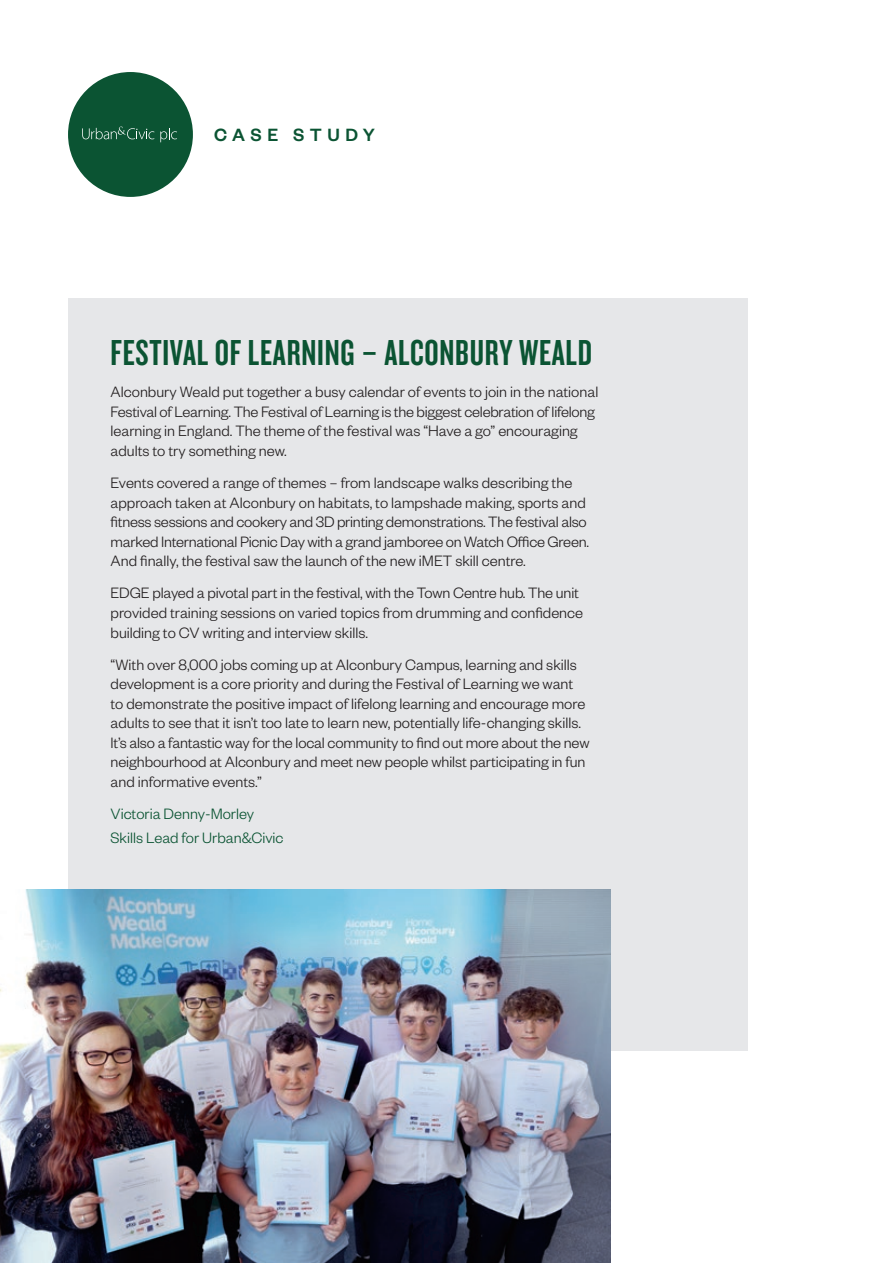
<style>
.page{position:relative;width:893px;height:1263px;background:#fff}
.page>*{position:absolute;margin:0;border:0;box-sizing:border-box;transform-origin:0 0}
.t1{font:37.5px "Knockout 48 Featherweight";letter-spacing:.02em;color:#0b5433}
.t2{font:500 19.5px "Founders Grotesk";letter-spacing:.28em;color:#0b5433}
.t3{font:300 16.5px/19.5px "Founders Grotesk";color:#231f20}
.t4{font:300 16.5px/23.7px "Founders Grotesk";color:#0b5433}
</style>
<div class="page">
<div style="left:68px;top:72px;width:125px;height:125px;background:#0b5433;border-radius:50%"></div>
<svg style="left:82px;top:127px;width:72px;height:12px"></svg>
<svg style="left:160px;top:128px;width:17px;height:14px"></svg>
<div style="left:68px;top:298px;width:679px;height:752px;background:#e6e7e9"></div>
<img style="left:0;top:889px;width:610px;height:374px">
<p class="t2" style="left:214px;top:122px;width:162px">CASE STUDY</p>
<h1 class="t1" style="left:111px;top:330px;width:483px">FESTIVAL OF LEARNING – ALCONBURY WEALD</h1>
<p class="t3" style="left:111px;top:382px;width:489px">Alconbury Weald put together a busy calendar of events to join in the national Festival of Learning. The Festival of Learning is the biggest celebration of lifelong learning in England. The theme of the festival was “Have a go” encouraging adults to try something new.</p>
<p class="t3" style="left:111px;top:472px;width:480px">Events covered a range of themes – from landscape walks describing the approach taken at Alconbury on habitats, to lampshade making, sports and fitness sessions and cookery and 3D printing demonstrations. The festival also marked International Picnic Day with a grand jamboree on Watch Office Green.<br>And finally, the festival saw the launch of the new iMET skill centre.</p>
<p class="t3" style="left:111px;top:583px;width:474px">EDGE played a pivotal part in the festival, with the Town Centre hub. The unit provided training sessions on varied topics from drumming and confidence building to CV writing and interview skills.</p>
<p class="t3" style="left:111px;top:654px;width:480px">“With over 8,000 jobs coming up at Alconbury Campus, learning and skills development is a core priority and during the Festival of Learning we want to demonstrate the positive impact of lifelong learning and encourage more adults to see that it isn’t too late to learn new, potentially life-changing skills.<br>It’s also a fantastic way for the local community to find out more about the new neighbourhood at Alconbury and meet new people whilst participating in fun and informative events.”</p>
<p class="t4" style="left:111px;top:801px;width:174px">Victoria Denny-Morley<br>Skills Lead for Urban&amp;Civic</p>
</div>
